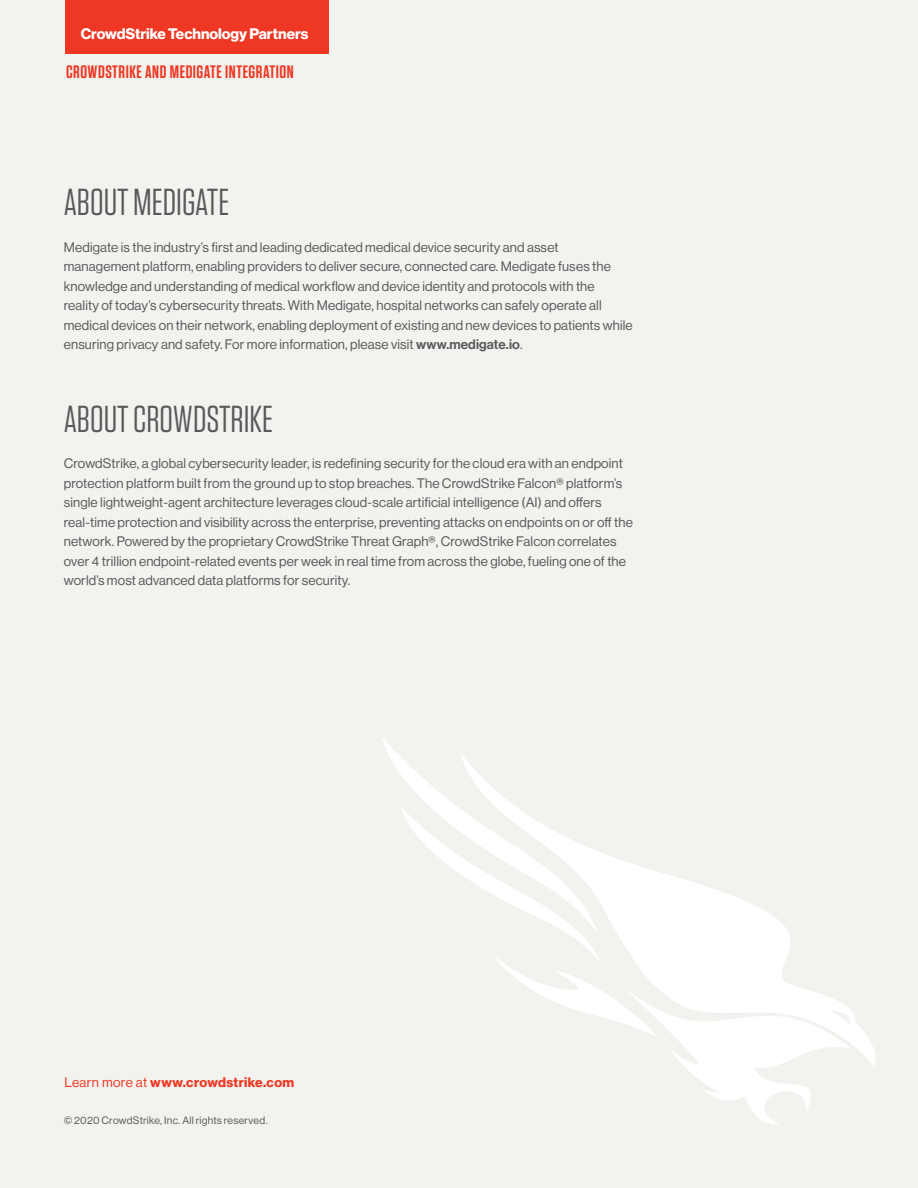
<style>
.page{position:relative;width:918px;height:1188px;background:#f2f2ee}
.page>*{position:absolute;margin:0;border:0;box-sizing:border-box;transform-origin:0 0}
.t1{font:37.5px "Tungsten";color:#58595b}
.t2{font:600 18px "Tungsten";letter-spacing:.03em;color:#ee3824}
.t3{font:700 15px "Haas Grot Disp 75";color:#fff}
.t4{font:13.5px/19.5px "Haas Grot Disp 55 Roman";letter-spacing:.01em;color:#58595b}
.t5{font:700 13.5px "Haas Grot Disp 75";letter-spacing:.03em;color:#ee3824}
.t6{font:10.5px "Haas Grot Disp 55 Roman";letter-spacing:.025em;color:#58595b}
.s1{font-family:"Haas Grot Disp 65";font-weight:500}
.s2{font-family:"Haas Grot Disp 55 Roman";font-weight:400}
</style>
<div class="page">
<svg style="left:382px;top:738px;width:429px;height:386px"></svg>
<svg style="left:460px;top:752px;width:415px;height:314px"></svg>
<div style="left:65px;top:0;width:263px;height:53px;background:#ee3824"></div>
<p class="t3" style="left:81px;top:25px;width:229px">CrowdStrike Technology Partners</p>
<h2 class="t2" style="left:66px;top:62px;width:229px">CROWDSTRIKE AND MEDIGATE INTEGRATION</h2>
<h1 class="t1" style="left:64px;top:183px;width:167px">ABOUT MEDIGATE</h1>
<p class="t4" style="left:64px;top:238px;width:571px">Medigate is the industry’s first and leading dedicated medical device security and asset management platform, enabling providers to deliver secure, connected care. Medigate fuses the knowledge and understanding of medical workflow and device identity and protocols with the reality of today’s cybersecurity threats. With Medigate, hospital networks can safely operate all medical devices on their network, enabling deployment of existing and new devices to patients while ensuring privacy and safety. For more information, please visit <span class="s1">www.medigate.io</span>.</p>
<h1 class="t1" style="left:64px;top:400px;width:211px">ABOUT CROWDSTRIKE</h1>
<p class="t4" style="left:64px;top:454px;width:571px">CrowdStrike, a global cybersecurity leader, is redefining security for the cloud era with an endpoint protection platform built from the ground up to stop breaches. The CrowdStrike Falcon® platform’s single lightweight-agent architecture leverages cloud-scale artificial intelligence (AI) and offers real-time protection and visibility across the enterprise, preventing attacks on endpoints on or off the network. Powered by the proprietary CrowdStrike Threat Graph®, CrowdStrike Falcon correlates over 4 trillion endpoint-related events per week in real time from across the globe, fueling one of the world’s most advanced data platforms for security.</p>
<p class="t5" style="left:64px;top:1075px;width:231px"><span class="s2">Learn more at</span> www.crowdstrike.com</p>
<p class="t6" style="left:64px;top:1115px;width:205px">© 2020 CrowdStrike, Inc. All rights reserved.</p>
</div>
